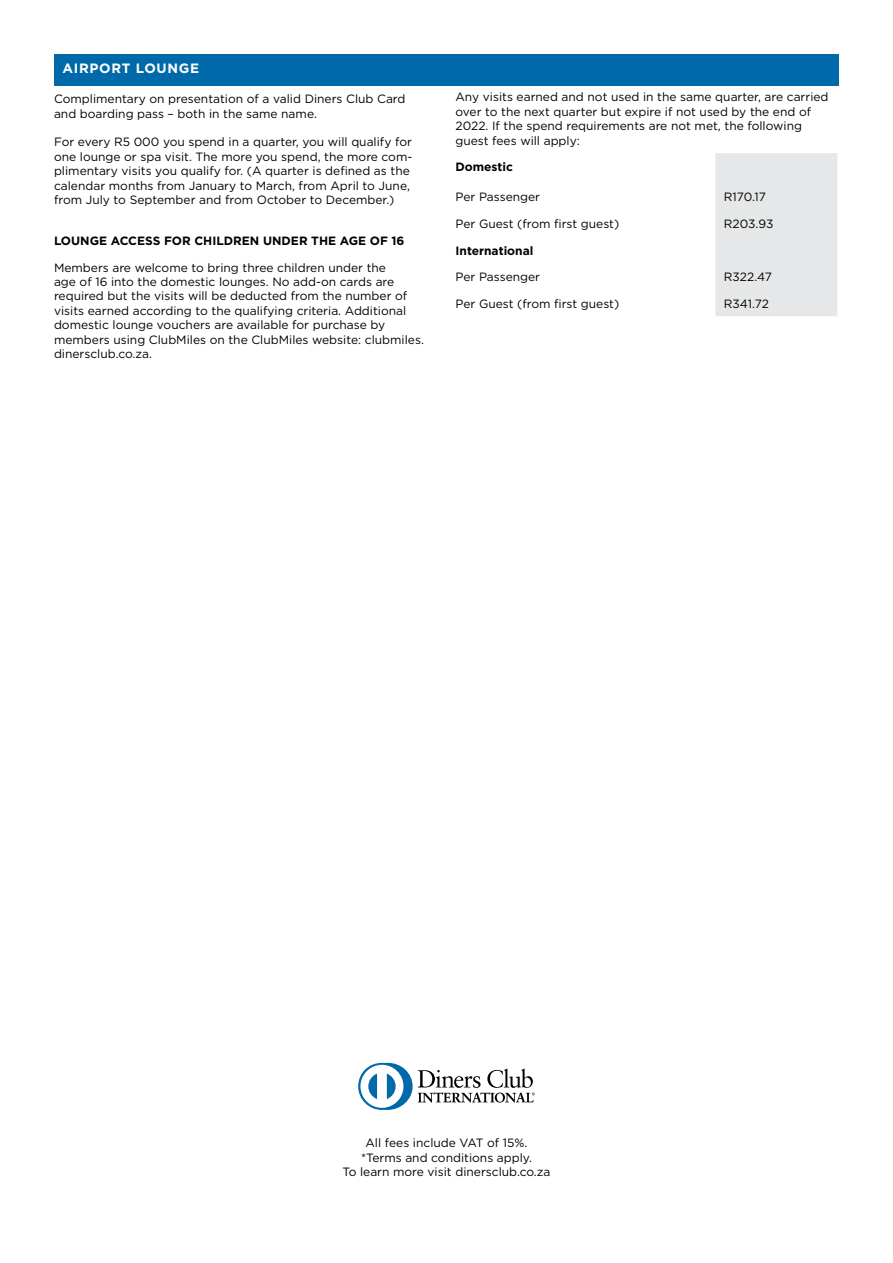
<style>
.page{position:relative;width:893px;height:1263px;background:#fff}
.page>*{position:absolute;margin:0;border:0;box-sizing:border-box;transform-origin:0 0}
.t1{font:700 13.5px "Gotham";letter-spacing:.05em;color:#fff}
.t2{font:12px/14.4px "Gotham";color:#000}
.t3{font:700 12px "Gotham";color:#000}
</style>
<div class="page">
<div style="left:54px;top:54px;width:785px;height:31px;background:#0069aa"></div>
<div style="left:715px;top:153px;width:122px;height:163px;background:#e6e7e8"></div>
<svg style="left:358px;top:1063px;width:177px;height:47px"></svg>
<p class="t1" style="left:63px;top:60px;width:138px">AIRPORT LOUNGE</p>
<p class="t2" style="left:54px;top:92px;width:353px">Complimentary on presentation of a valid Diners Club Card and boarding pass – both in the same name.</p>
<p class="t2" style="left:54px;top:135px;width:360px">For every R5 000 you spend in a quarter, you will qualify for one lounge or spa visit. The more you spend, the more com&shy;plimentary visits you qualify for. (A quarter is defined as the calendar months from January to March, from April to June, from July to September and from October to December.)</p>
<p class="t3" style="left:54px;top:233px;width:352px">LOUNGE ACCESS FOR CHILDREN UNDER THE AGE OF 16</p>
<p class="t2" style="left:54px;top:260px;width:371px">Members are welcome to bring three children under the<br>age of 16 into the domestic lounges. No add-on cards are required but the visits will be deducted from the number of visits earned according to the qualifying criteria. Additional domestic lounge vouchers are available for purchase by members using ClubMiles on the ClubMiles website: clubmiles. dinersclub.co.za.</p>
<p class="t2" style="left:455px;top:90px;width:375px">Any visits earned and not used in the same quarter, are carried over to the next quarter but expire if not used by the end of 2022. If the spend requirements are not met, the following guest fees will apply:</p>
<p class="t3" style="left:455px;top:159px;width:59px">Domestic</p>
<p class="t2" style="left:455px;top:190px;width:86px">Per Passenger</p>
<p class="t2" style="left:724px;top:190px;width:44px">R170.17</p>
<p class="t2" style="left:455px;top:216px;width:165px">Per Guest (from first guest)</p>
<p class="t2" style="left:724px;top:216px;width:51px">R203.93</p>
<p class="t3" style="left:455px;top:242px;width:79px">International</p>
<p class="t2" style="left:455px;top:269px;width:86px">Per Passenger</p>
<p class="t2" style="left:724px;top:269px;width:50px">R322.47</p>
<p class="t2" style="left:455px;top:296px;width:165px">Per Guest (from first guest)</p>
<p class="t2" style="left:724px;top:296px;width:46px">R341.72</p>
<p class="t2" style="left:342px;top:1135px;width:210px;text-align:center">All fees include VAT of 15%.<br>*Terms and conditions apply.<br>To learn more visit dinersclub.co.za</p>
</div>
